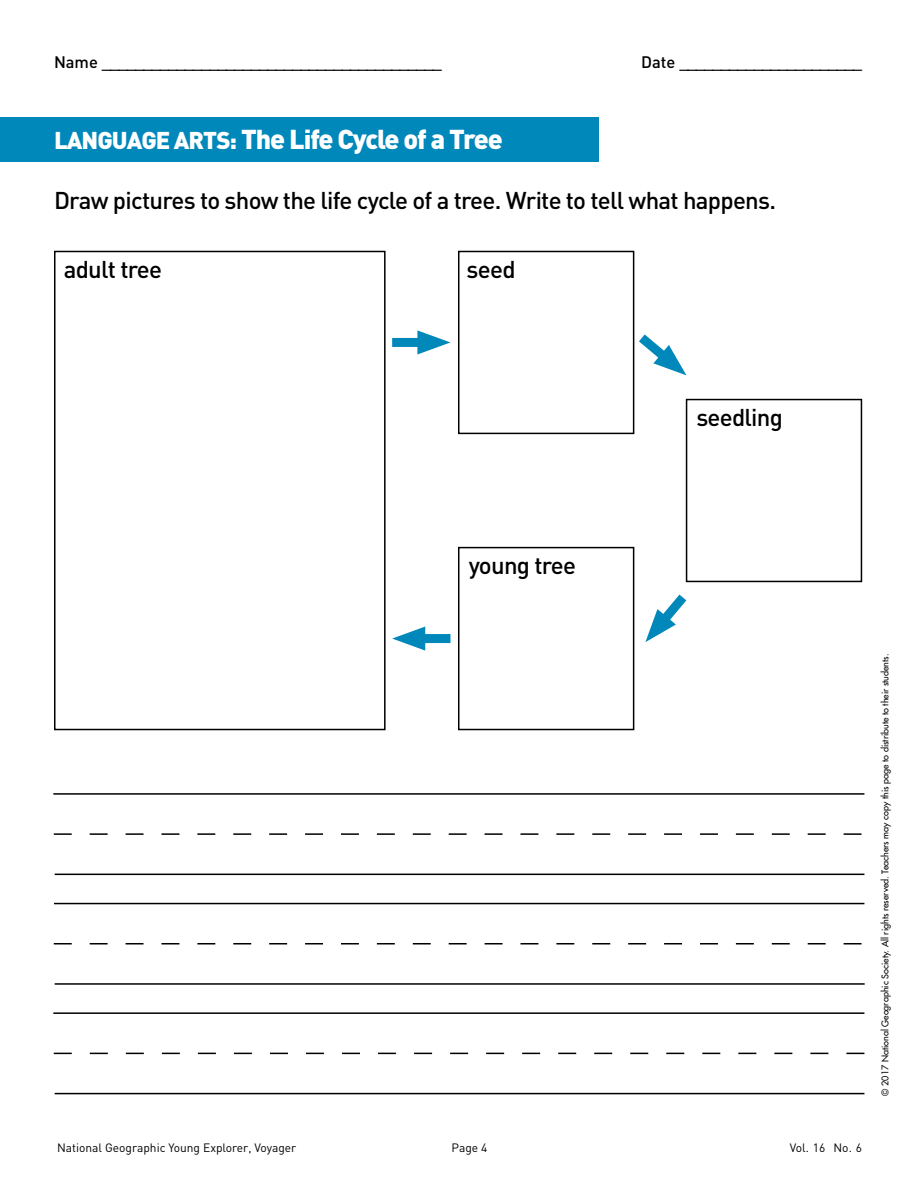
<style>
.page{position:relative;width:918px;height:1188px;background:#fff}
.page>*{position:absolute;margin:0;border:0;box-sizing:border-box;transform-origin:0 0}
.t1{font:900 27px "DIN";letter-spacing:-.04em;color:#fff}
.t2{font:500 24px "DIN";letter-spacing:-.03em;color:#000}
.t3{font:500 16.5px "DIN";color:#000}
.t4{font:12px "DIN";color:#000}
.t5{font:500 9px "Futura Std";color:#000}
.s1{font-size:24px}
</style>
<div class="page">
<div style="left:54px;top:251px;width:332px;height:479px;border:2px solid #000"></div>
<div style="left:0;top:117px;width:598px;height:45px;background:#08b"></div>
<div style="left:458px;top:251px;width:176px;height:183px;border:2px solid #000"></div>
<div style="left:458px;top:547px;width:176px;height:183px;border:2px solid #000"></div>
<div style="left:686px;top:399px;width:176px;height:183px;border:2px solid #000"></div>
<hr style="left:53px;top:793px;width:811px;height:2px;background:#000">
<hr style="left:54px;top:903px;width:810px;height:1px;background:#000">
<hr style="left:55px;top:874px;width:809px;height:1px;background:#000">
<hr style="left:53px;top:1012px;width:811px;height:2px;background:#000">
<hr style="left:55px;top:983px;width:810px;height:2px;background:#000">
<hr style="left:55px;top:1093px;width:809px;height:1px;background:#000">
<svg style="left:54px;top:833px;width:808px;height:2px"></svg>
<svg style="left:54px;top:943px;width:808px;height:2px"></svg>
<svg style="left:54px;top:1053px;width:810px;height:1px"></svg>
<div style="left:392px;top:338px;width:39px;height:9px;background:#08b"></div>
<svg style="left:417px;top:330px;width:33px;height:24px"></svg>
<svg style="left:631px;top:325px;width:55px;height:51px"></svg>
<svg style="left:645px;top:594px;width:42px;height:48px"></svg>
<div style="left:411px;top:634px;width:39px;height:9px;background:#08b"></div>
<svg style="left:392px;top:627px;width:33px;height:24px"></svg>
<h3 class="t3" style="left:54px;top:51px;width:390px">Name _________________________________________</h3>
<h3 class="t3" style="left:641px;top:51px;width:223px">Date ______________________</h3>
<h1 class="t1" style="left:54px;top:121px;width:451px"><span class="s1">LANGUAGE ARTS:</span> The Life Cycle of a Tree</h1>
<h2 class="t2" style="left:54px;top:185px;width:724px">Draw pictures to show the life cycle of a tree. Write to tell what happens.</h2>
<h2 class="t2" style="left:64px;top:254px;width:100px">adult tree</h2>
<h2 class="t2" style="left:467px;top:254px;width:50px">seed</h2>
<h2 class="t2" style="left:696px;top:402px;width:88px">seedling</h2>
<h2 class="t2" style="left:469px;top:550px;width:109px">young tree</h2>
<h3 class="t4" style="left:57px;top:1140px;width:241px">National Geographic Young Explorer, Voyager</h3>
<h3 class="t4" style="left:452px;top:1140px;width:37px">Page 4</h3>
<h3 class="t4" style="left:790px;top:1140px;width:74px">Vol. 16 No. 6</h3>
<p class="t5" style="left:880px;top:1096px;width:443px;rotate:-90deg">© 2017 National Geographic Society. All rights reserved. Teachers may copy this page to distribute to their students.</p>
</div>
